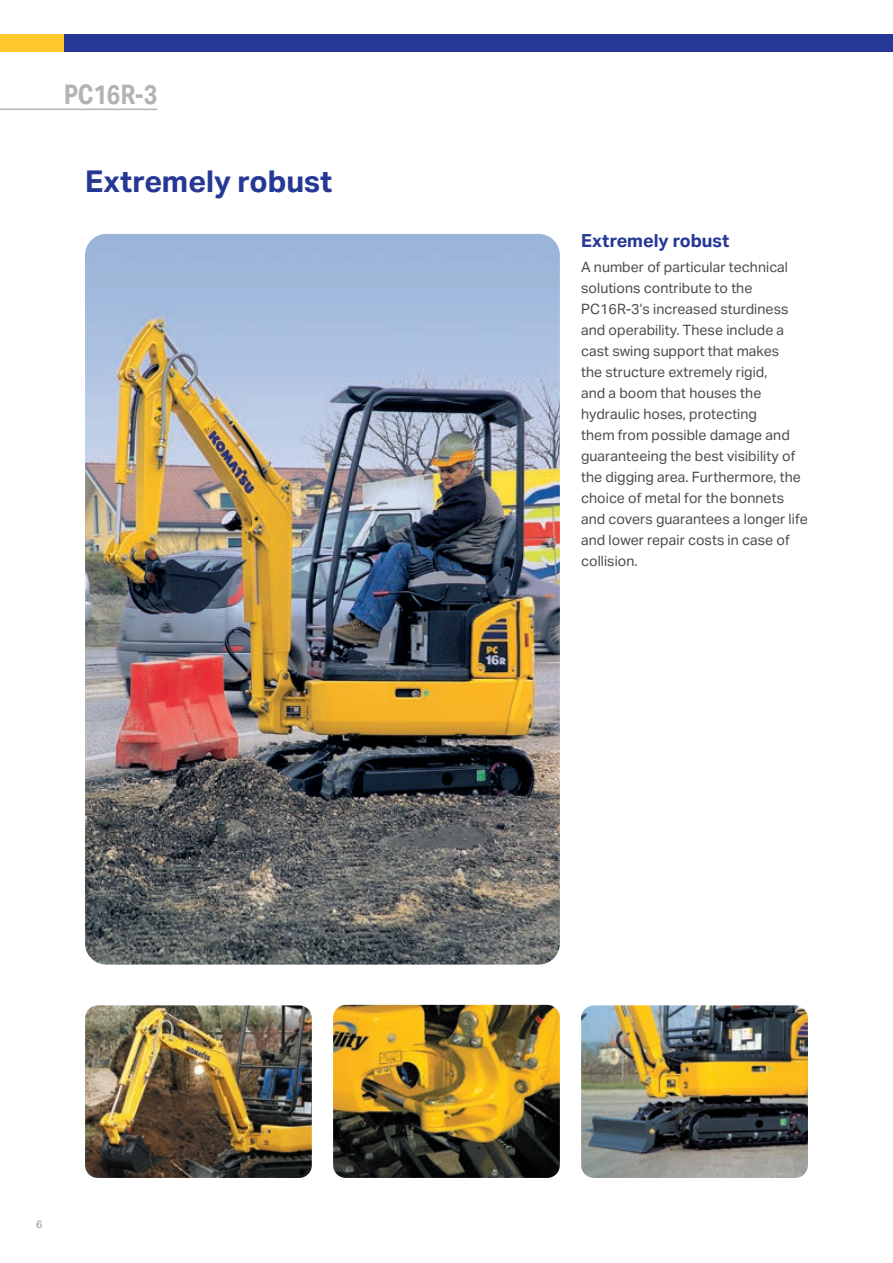
<style>
.page{position:relative;width:893px;height:1263px;background:#fff}
.page>*{position:absolute;margin:0;border:0;box-sizing:border-box;transform-origin:0 0}
.t1{font:700 30px "Aktiv Grotesk";color:#263895}
.t2{font:700 27px "Aktiv Grotesk Cd";color:#b2b3b7}
.t3{font:700 18px "Aktiv Grotesk";color:#263895}
.t4{font:14.25px/21px "Aktiv Grotesk";color:#4b4c4d}
.t5{font:10.5px "Aktiv Grotesk";color:#939598}
</style>
<div class="page">
<img style="left:333px;top:1005px;width:227px;height:173px">
<img style="left:85px;top:1005px;width:227px;height:173px">
<img style="left:85px;top:234px;width:475px;height:730px">
<img style="left:581px;top:1005px;width:227px;height:173px">
<hr style="left:0;top:109px;width:157px;height:1px;background:#b2b3b7">
<div style="left:0;top:34px;width:143px;height:17px;background:#fec92d"></div>
<div style="left:64px;top:34px;width:829px;height:17px;background:#263895"></div>
<h2 class="t2" style="left:64px;top:79px;width:95px">PC16R-3</h2>
<h1 class="t1" style="left:85px;top:164px;width:249px">Extremely robust</h1>
<p class="t3" style="left:581px;top:230px;width:150px">Extremely robust</p>
<p class="t4" style="left:581px;top:257px;width:228px">A number of particular technical solutions contribute to the<br>PC16R‑3’s increased sturdiness and operability. These include a cast swing support that makes<br>the structure extremely rigid,<br>and a boom that houses the hydraulic hoses, protecting<br>them from possible damage and guaranteeing the best visibility of the digging area. Furthermore, the choice of metal for the bonnets and covers guarantees a longer life and lower repair costs in case of collision.</p>
<p class="t5" style="left:36px;top:1218px;width:8px">6</p>
</div>
